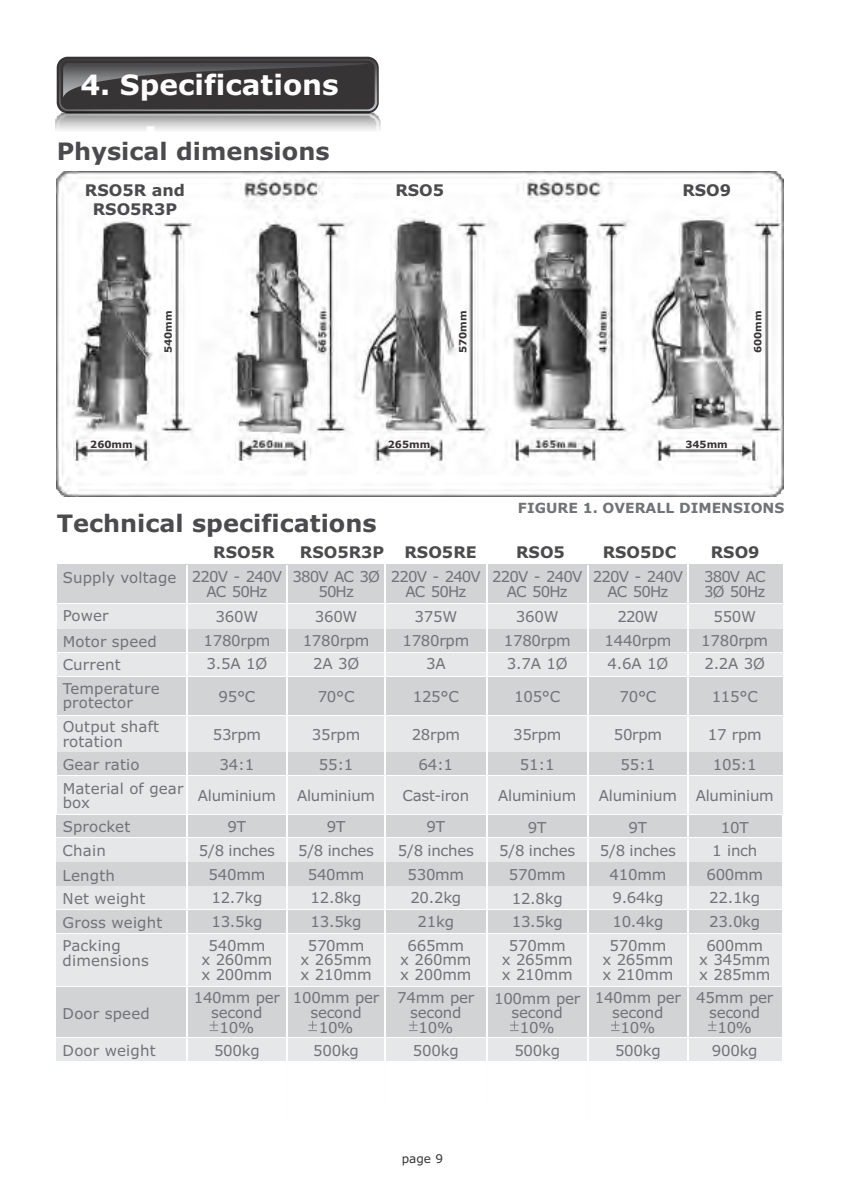
<style>
.page{position:relative;width:842px;height:1191px;background:#fff}
.page>*{position:absolute;margin:0;border:0;box-sizing:border-box;transform-origin:0 0}
.t1{font:700 28px "Verdana";color:#fefefe}
.t2{font:700 24px "Verdana";color:#4b4b4d}
.t3{font:700 16px/19.4px "Verdana";color:#4b4b4d;text-align:center}
.t4{font:15px/23.6px "Verdana";letter-spacing:-.02em;color:#727376;text-align:center}
.t5{font:15px/23.8px "Verdana";letter-spacing:.01em;color:#727376}
.t6{font:15px/14.6px "Verdana";letter-spacing:-.06em;color:#727376;text-align:center}
.t7{font:700 14px "Verdana";color:#727376}
.t8{font:12px "Verdana";color:#373435}
.t9{font:700 10px "Verdana";color:#373435}
</style>
<div class="page">
<img style="left:56px;top:172px;width:728px;height:324px">
<div style="left:57px;top:57px;width:322px;height:56px;background:#373435;border-radius:11px"></div>
<img style="left:56px;top:112px;width:325px;height:18px">
<svg style="left:59px;top:59px;width:318px;height:52px"></svg>
<div style="left:61px;top:61px;width:314px;height:48px;background:#373435;border-radius:7px"></div>
<svg style="left:63px;top:63px;width:304px;height:34px"></svg>
<div style="left:56px;top:987px;width:726px;height:49px;background:#d2d3d5"></div>
<div style="left:56px;top:934px;width:726px;height:51px;background:#e6e7e8"></div>
<div style="left:56px;top:910px;width:726px;height:23px;background:#d2d3d5"></div>
<div style="left:56px;top:886px;width:726px;height:23px;background:#e6e7e8"></div>
<div style="left:56px;top:1038px;width:726px;height:22px;background:#e6e7e8"></div>
<div style="left:56px;top:862px;width:726px;height:23px;background:#d2d3d5"></div>
<div style="left:56px;top:838px;width:726px;height:23px;background:#e6e7e8"></div>
<div style="left:56px;top:815px;width:726px;height:22px;background:#d2d3d5"></div>
<div style="left:57px;top:752px;width:725px;height:23px;background:#d2d3d5"></div>
<div style="left:57px;top:716px;width:725px;height:35px;background:#e6e7e8"></div>
<div style="left:57px;top:677px;width:725px;height:38px;background:#d2d3d5"></div>
<div style="left:57px;top:776px;width:725px;height:38px;background:#e6e7e8"></div>
<div style="left:57px;top:653px;width:725px;height:22px;background:#e6e7e8"></div>
<div style="left:57px;top:629px;width:725px;height:22px;background:#d2d3d5"></div>
<div style="left:57px;top:604px;width:725px;height:24px;background:#e6e7e8"></div>
<div style="left:57px;top:564px;width:725px;height:38px;background:#d2d3d5"></div>
<hr style="left:186px;top:565px;width:1px;height:555px;background:#fefefe">
<hr style="left:385px;top:565px;width:1px;height:541px;background:#fefefe">
<hr style="left:687px;top:565px;width:1px;height:553px;background:#fefefe">
<svg style="left:210px;top:1020px;width:8px;height:11px"></svg>
<svg style="left:308px;top:1020px;width:9px;height:11px"></svg>
<svg style="left:611px;top:1020px;width:8px;height:11px"></svg>
<hr style="left:287px;top:565px;width:1px;height:555px;background:#fefefe">
<hr style="left:587px;top:565px;width:1px;height:555px;background:#fefefe">
<svg style="left:510px;top:1020px;width:9px;height:11px"></svg>
<svg style="left:708px;top:1020px;width:8px;height:11px"></svg>
<hr style="left:486px;top:565px;width:1px;height:541px;background:#fefefe">
<svg style="left:409px;top:1020px;width:8px;height:11px"></svg>
<h1 class="t1" style="left:80px;top:74px;width:260px">4. Specifications</h1>
<h2 class="t2" style="left:57px;top:142px;width:274px">Physical dimensions</h2>
<p class="t3" style="left:85px;top:182px;width:102px">RSO5R and<br>RSO5R3P</p>
<p class="t3" style="left:395px;top:182px;width:50px">RSO5</p>
<p class="t3" style="left:682px;top:182px;width:50px">RSO9</p>
<p class="t9" style="left:164px;top:353px;width:44px;rotate:-90deg">540mm</p>
<p class="t9" style="left:90px;top:440px;width:44px">260mm</p>
<p class="t9" style="left:459px;top:353px;width:44px;rotate:-90deg">570mm</p>
<p class="t9" style="left:388px;top:440px;width:44px">265mm</p>
<p class="t9" style="left:754px;top:353px;width:44px;rotate:-90deg">600mm</p>
<p class="t9" style="left:685px;top:440px;width:44px">345mm</p>
<h2 class="t2" style="left:57px;top:514px;width:322px">Technical specifications</h2>
<p class="t7" style="left:518px;top:502px;width:268px">FIGURE 1. OVERALL DIMENSIONS</p>
<p class="t5" style="left:63px;top:567px;width:115px">Supply voltage</p>
<p class="t5" style="left:63px;top:604px;width:96px;line-height:25.2px">Power<br>Motor speed</p>
<p class="t5" style="left:63px;top:654px;width:98px">Current<br>Temperature</p>
<p class="t5" style="left:63px;top:692px;width:98px">protector<br>Output shaft</p>
<p class="t5" style="left:63px;top:730px;width:122px">rotation<br>Gear ratio<br>Material of gear</p>
<p class="t5" style="left:63px;top:792px;width:101px">box<br>Sprocket<br>Chain<br>Length<br>Net weight<br>Gross weight<br>Packing</p>
<p class="t5" style="left:63px;top:950px;width:88px">dimensions</p>
<p class="t5" style="left:63px;top:1002px;width:89px">Door speed</p>
<p class="t5" style="left:63px;top:1039px;width:94px">Door weight</p>
<p class="t3" style="left:213px;top:544px;width:63px">RSO5R</p>
<p class="t3" style="left:300px;top:544px;width:86px">RSO5R3P</p>
<p class="t3" style="left:516px;top:544px;width:50px">RSO5</p>
<p class="t3" style="left:603px;top:544px;width:75px">RSO5DC</p>
<p class="t3" style="left:711px;top:544px;width:50px">RSO9</p>
<p class="t6" style="left:292px;top:571px;width:89px">380V AC 3Ø<br>50Hz</p>
<p class="t4" style="left:303px;top:606px;width:68px">360W<br>1780rpm<br>2A 3Ø</p>
<p class="t4" style="left:318px;top:686px;width:38px">70°C</p>
<p class="t4" style="left:297px;top:721px;width:80px;line-height:30.6px">35rpm<br>55:1<br>Aluminium<br>9T</p>
<p class="t4" style="left:298px;top:840px;width:77px">5/8 inches<br>540mm<br>12.8kg<br>13.5kg<br>570mm</p>
<p class="t4" style="left:301px;top:953px;width:73px;line-height:14.6px;text-align:left">x 265mm x 210mm</p>
<p class="t4" style="left:293px;top:991px;width:88px;line-height:14.6px">100mm per second<br>10%</p>
<p class="t4" style="left:313px;top:1040px;width:47px">500kg</p>
<p class="t3" style="left:404px;top:544px;width:74px">RSO5RE</p>
<p class="t6" style="left:492px;top:571px;width:92px">220V - 240V<br>AC 50Hz</p>
<p class="t4" style="left:504px;top:606px;width:68px">360W<br>1780rpm<br>3.7A 1Ø</p>
<p class="t4" style="left:514px;top:686px;width:48px">105°C</p>
<p class="t4" style="left:498px;top:721px;width:80px;line-height:30.8px">35rpm<br>51:1<br>Aluminium<br>9T</p>
<p class="t4" style="left:499px;top:840px;width:77px">5/8 inches<br>570mm<br>12.8kg<br>13.5kg<br>570mm</p>
<p class="t4" style="left:502px;top:953px;width:73px;line-height:14.6px;text-align:left">x 265mm x 210mm</p>
<p class="t4" style="left:494px;top:992px;width:88px;line-height:14.6px">100mm per second<br>10%</p>
<p class="t4" style="left:514px;top:1040px;width:47px">500kg</p>
<p class="t6" style="left:704px;top:571px;width:63px;text-align:left">380V AC<br>3Ø 50Hz</p>
<p class="t4" style="left:701px;top:606px;width:68px">550W<br>1780rpm<br>2.2A 3Ø</p>
<p class="t4" style="left:712px;top:686px;width:48px">115°C</p>
<p class="t4" style="left:696px;top:721px;width:80px;line-height:30.6px">17 rpm<br>105:1<br>Aluminium<br>10T</p>
<p class="t4" style="left:706px;top:840px;width:58px">1 inch<br>600mm<br>22.1kg<br>23.0kg<br>600mm</p>
<p class="t4" style="left:699px;top:953px;width:73px;line-height:14.6px;text-align:left">x 345mm x 285mm</p>
<p class="t4" style="left:696px;top:992px;width:79px;line-height:14.6px">45mm per second<br>10%</p>
<p class="t4" style="left:712px;top:1040px;width:47px">900kg</p>
<p class="t6" style="left:192px;top:571px;width:92px">220V - 240V<br>AC 50Hz</p>
<p class="t4" style="left:203px;top:606px;width:68px">360W<br>1780rpm<br>3.5A 1Ø</p>
<p class="t4" style="left:218px;top:686px;width:38px">95°C</p>
<p class="t4" style="left:198px;top:721px;width:80px;line-height:30.6px">53rpm<br>34:1<br>Aluminium<br>9T</p>
<p class="t4" style="left:199px;top:840px;width:77px">5/8 inches<br>540mm<br>12.7kg<br>13.5kg<br>540mm</p>
<p class="t4" style="left:201px;top:953px;width:73px;line-height:14.6px;text-align:left">x 260mm x 200mm</p>
<p class="t4" style="left:194px;top:992px;width:88px;line-height:14.6px">140mm per second<br>10%</p>
<p class="t4" style="left:214px;top:1040px;width:47px">500kg</p>
<p class="t6" style="left:391px;top:571px;width:92px">220V - 240V<br>AC 50Hz</p>
<p class="t4" style="left:402px;top:606px;width:68px">375W<br>1780rpm<br>3A</p>
<p class="t4" style="left:413px;top:686px;width:48px">125°C</p>
<p class="t4" style="left:402px;top:721px;width:68px;line-height:30.6px">28rpm<br>64:1<br>Cast-iron<br>9T</p>
<p class="t4" style="left:398px;top:840px;width:77px">5/8 inches<br>530mm<br>20.2kg<br>21kg<br>665mm</p>
<p class="t4" style="left:400px;top:953px;width:73px;line-height:14.6px;text-align:left">x 260mm x 200mm</p>
<p class="t4" style="left:397px;top:992px;width:79px;line-height:14.6px">74mm per second<br>10%</p>
<p class="t4" style="left:413px;top:1040px;width:47px">500kg</p>
<p class="t6" style="left:593px;top:571px;width:92px">220V - 240V<br>AC 50Hz</p>
<p class="t4" style="left:604px;top:606px;width:68px">220W<br>1440rpm<br>4.6A 1Ø</p>
<p class="t4" style="left:619px;top:686px;width:38px">70°C</p>
<p class="t4" style="left:599px;top:721px;width:80px;line-height:30.6px">50rpm<br>55:1<br>Aluminium<br>9T</p>
<p class="t4" style="left:600px;top:840px;width:77px">5/8 inches<br>410mm<br>9.64kg<br>10.4kg<br>570mm</p>
<p class="t4" style="left:602px;top:953px;width:73px;line-height:14.6px;text-align:left">x 265mm x 210mm</p>
<p class="t4" style="left:595px;top:992px;width:88px;line-height:14.6px">140mm per second<br>10%</p>
<p class="t4" style="left:615px;top:1040px;width:47px">500kg</p>
<p class="t8" style="left:402px;top:1153px;width:43px">page 9</p>
</div>
